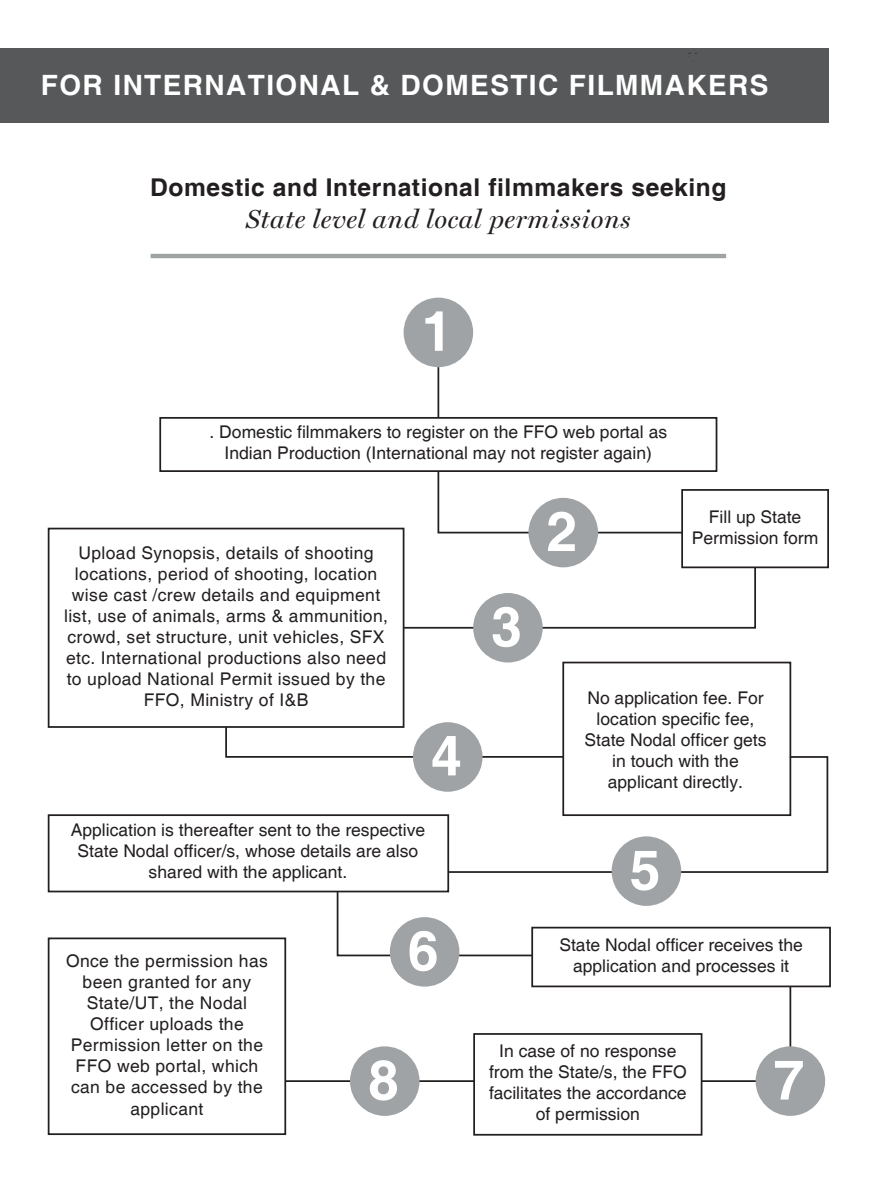
<style>
.page{position:relative;width:879px;height:1196px;background:#fff}
.page>*{position:absolute;margin:0;border:0;box-sizing:border-box;transform-origin:0 0}
.t1{font:700 55.3px "Helvetica";color:#fff}
.t2{font:700 28px "Helvetica";letter-spacing:.05em;color:#fff}
.t3{font:italic 26.25px "Miller Display";letter-spacing:.025em;color:#231f20}
.t4{font:700 24.5px "Helvetica";letter-spacing:.025em;color:#231f20}
.t5{font:17.5px/21px "Helvetica";color:#231f20;text-align:center}
.t6{font:17.5px/21px "Helvetica";letter-spacing:.02em;color:#231f20;text-align:center}
</style>
<div class="page">
<div style="left:0;top:48px;width:827px;height:74px;background:#57585a"></div>
<hr style="left:150px;top:254px;width:575px;height:4px;background:#9ea3a4">
<div style="left:403px;top:298px;width:70px;height:69px;background:#9fa3a5;border-radius:50%"></div>
<hr style="left:437px;top:367px;width:2px;height:51px;background:#231f20">
<div style="left:159px;top:417px;width:558px;height:55px;border:2px solid #231f20"></div>
<div style="left:48px;top:814px;width:401px;height:78px;border:2px solid #231f20"></div>
<div style="left:48px;top:527px;width:356px;height:201px;border:2px solid #231f20"></div>
<div style="left:48px;top:937px;width:238px;height:198px;border:2px solid #231f20"></div>
<svg style="left:436px;top:469px;width:247px;height:65px"></svg>
<svg style="left:224px;top:725px;width:259px;height:33px"></svg>
<svg style="left:446px;top:755px;width:382px;height:118px"></svg>
<svg style="left:401px;top:565px;width:355px;height:64px"></svg>
<div style="left:528px;top:498px;width:69px;height:69px;background:#9fa3a5;border-radius:50%"></div>
<div style="left:473px;top:593px;width:69px;height:69px;background:#9fa3a5;border-radius:50%"></div>
<div style="left:413px;top:722px;width:69px;height:69px;background:#9fa3a5;border-radius:50%"></div>
<div style="left:681px;top:489px;width:147px;height:79px;border:2px solid #231f20"></div>
<div style="left:562px;top:661px;width:228px;height:155px;border:2px solid #231f20"></div>
<div style="left:473px;top:1033px;width:229px;height:102px;border:2px solid #231f20"></div>
<div style="left:611px;top:836px;width:69px;height:70px;background:#9fa3a5;border-radius:50%"></div>
<svg style="left:335px;top:889px;width:196px;height:68px"></svg>
<div style="left:531px;top:926px;width:299px;height:61px;border:2px solid #231f20"></div>
<div style="left:389px;top:917px;width:70px;height:69px;background:#9fa3a5;border-radius:50%"></div>
<hr style="left:285px;top:1080px;width:189px;height:2px;background:#231f20">
<svg style="left:699px;top:984px;width:92px;height:98px"></svg>
<div style="left:755px;top:1046px;width:69px;height:69px;background:#9fa3a5;border-radius:50%"></div>
<div style="left:350px;top:1046px;width:69px;height:69px;background:#9fa3a5;border-radius:50%"></div>
<h2 class="t2" style="left:41px;top:68px;width:728px">FOR INTERNATIONAL &amp; DOMESTIC FILMMAKERS</h2>
<h3 class="t4" style="left:150px;top:172px;width:577px">Domestic and International filmmakers seeking</h3>
<h3 class="t3" style="left:246px;top:203px;width:386px">State level and local permissions</h3>
<h1 class="t1" style="left:421px;top:297px;width:32px">1</h1>
<p class="t5" style="left:209px;top:422px;width:459px">. Domestic filmmakers to register on the FFO web portal as<br>Indian Production (International may not register again)</p>
<p class="t6" style="left:64px;top:543px;width:325px">Upload Synopsis, details of shooting locations, period of shooting, location wise cast /crew details and equipment list, use of animals, arms &amp; ammunition, crowd, set structure, unit vehicles, SFX etc. International productions also need to upload National Permit issued by the FFO, Ministry of I&amp;B</p>
<h1 class="t1" style="left:431px;top:722px;width:32px">4</h1>
<p class="t5" style="left:71px;top:820px;width:356px">Application is thereafter sent to the respective<br>State Nodal officer/s, whose details are also shared with the applicant.</p>
<h1 class="t1" style="left:491px;top:593px;width:32px">3</h1>
<h1 class="t1" style="left:546px;top:498px;width:32px">2</h1>
<p class="t5" style="left:691px;top:507px;width:128px">Fill up State<br>Permission form</p>
<p class="t5" style="left:584px;top:688px;width:183px">No application fee. For location specific fee,<br>State Nodal officer gets in touch with the applicant directly.</p>
<h1 class="t1" style="left:629px;top:836px;width:32px">5</h1>
<p class="t6" style="left:66px;top:951px;width:203px">Once the permission has been granted for any<br>State/UT, the Nodal<br>Officer uploads the<br>Permission letter on the<br>FFO web portal, which can be accessed by the applicant</p>
<h1 class="t1" style="left:407px;top:917px;width:32px">6</h1>
<p class="t5" style="left:559px;top:935px;width:245px">State Nodal officer receives the</p>
<p class="t5" style="left:572px;top:956px;width:217px">application and processes it</p>
<p class="t5" style="left:488px;top:1040px;width:199px">In case of no response from the State/s, the FFO facilitates the accordance of permission</p>
<h1 class="t1" style="left:368px;top:1046px;width:32px">8</h1>
<h1 class="t1" style="left:773px;top:1046px;width:32px">7</h1>
</div>
